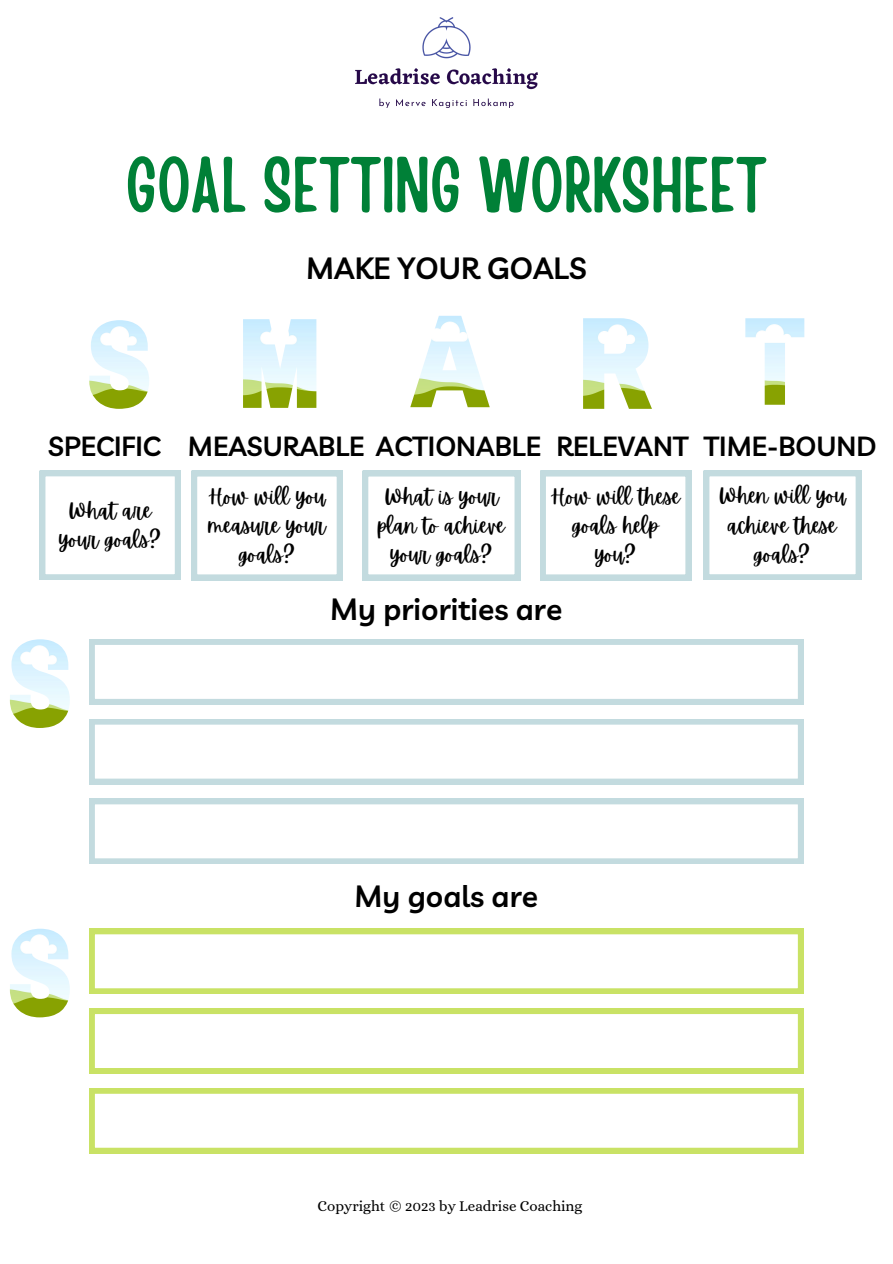
<style>
.page{position:relative;width:893px;height:1264px;background:#fff}
.page>*{position:absolute;margin:0;border:0;box-sizing:border-box;transform-origin:0 0}
.t1{font:78px "Handy Casual Condensed";color:#008037}
.t2{font:600 30px "Livvic";color:#000}
.t3{font:600 27px "Livvic";color:#000}
.t4{font:21px/29.2px "Apricots";color:#000;text-align:center}
.t5{font:15px "Alice";color:#000}
</style>
<div class="page">
<svg style="left:89px;top:639px;width:714px;height:65px"></svg>
<svg style="left:89px;top:719px;width:714px;height:65px"></svg>
<svg style="left:89px;top:798px;width:714px;height:66px"></svg>
<svg style="left:89px;top:928px;width:714px;height:65px"></svg>
<svg style="left:89px;top:1008px;width:714px;height:65px"></svg>
<svg style="left:89px;top:1088px;width:714px;height:65px"></svg>
<img style="left:89px;top:320px;width:60px;height:89px">
<img style="left:243px;top:319px;width:73px;height:89px">
<img style="left:410px;top:316px;width:79px;height:91px">
<img style="left:583px;top:318px;width:69px;height:91px">
<img style="left:745px;top:318px;width:59px;height:87px">
<svg style="left:40px;top:471px;width:140px;height:109px"></svg>
<svg style="left:191px;top:471px;width:151px;height:109px"></svg>
<svg style="left:362px;top:471px;width:158px;height:109px"></svg>
<svg style="left:540px;top:471px;width:151px;height:109px"></svg>
<svg style="left:703px;top:471px;width:158px;height:109px"></svg>
<img style="left:355px;top:17px;width:182px;height:90px">
<img style="left:10px;top:639px;width:60px;height:89px">
<img style="left:10px;top:928px;width:60px;height:89px">
<h1 class="t1" style="left:125px;top:134px;width:643px">GOAL SETTING WORKSHEET</h1>
<h2 class="t2" style="left:306px;top:248px;width:282px">MAKE YOUR GOALS</h2>
<p class="t3" style="left:48px;top:428px;width:829px">SPECIFIC MEASURABLE ACTIONABLE RELEVANT TIME-BOUND</p>
<p class="t4" style="left:59px;top:496px;width:103px">What are your goals?</p>
<p class="t4" style="left:208px;top:482px;width:119px">How will you measure your goals?</p>
<p class="t4" style="left:378px;top:482px;width:129px">What is your plan to achieve your goals?</p>
<p class="t4" style="left:551px;top:482px;width:131px">How will these goals help you?</p>
<p class="t4" style="left:718px;top:481px;width:128px">When will you achieve these goals?</p>
<h2 class="t2" style="left:330px;top:590px;width:234px">My priorities are</h2>
<h2 class="t2" style="left:354px;top:876px;width:185px">My goals are</h2>
<p class="t5" style="left:317px;top:1197px;width:266px">Copyright © 2023 by Leadrise Coaching</p>
</div>
